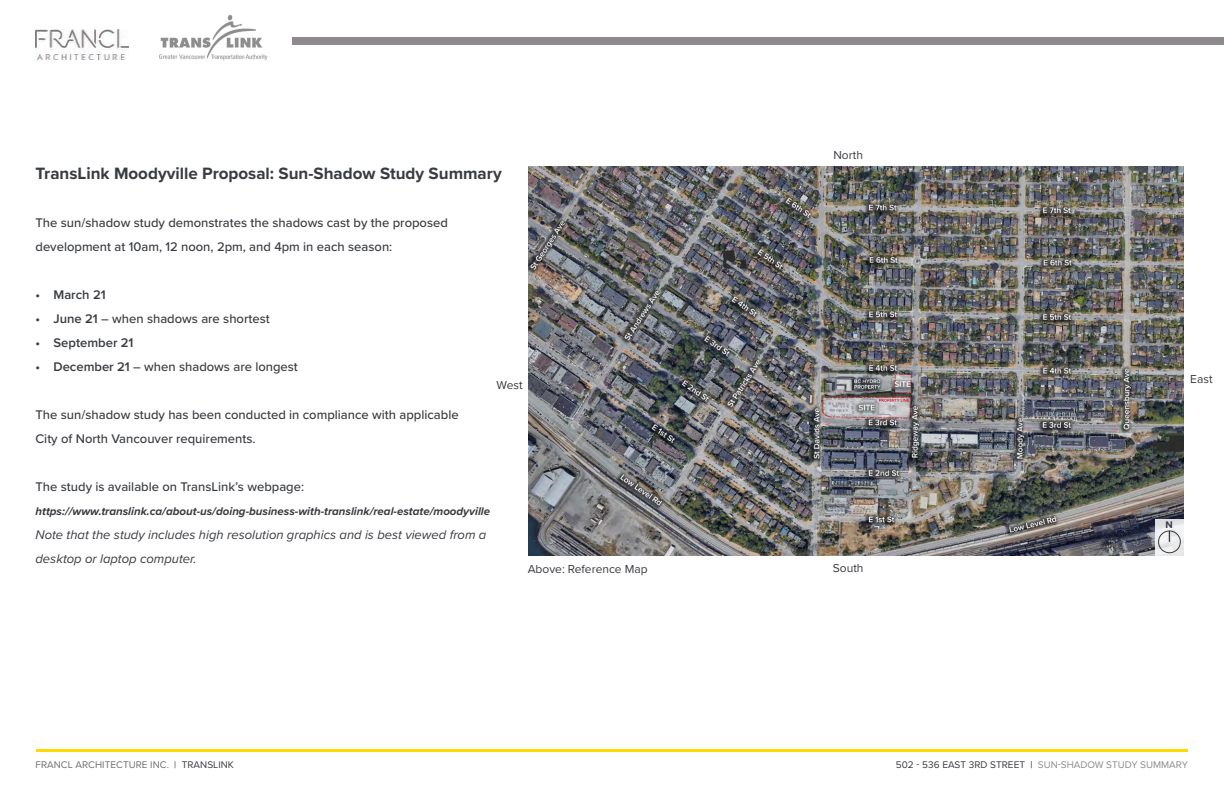
<style>
.page{position:relative;width:1224px;height:792px;background:#fff}
.page>*{position:absolute;margin:0;border:0;box-sizing:border-box;transform-origin:0 0}
.t1{font:700 17px "Proxima Nova";color:#383b40}
.t2{font:500 13px "Proxima Nova";color:#383b40}
.t3{font:italic 13px/24px "Proxima Nova";color:#383b40}
.t4{font:600 13px "Proxima Nova";color:#383b40}
.t5{font:12px "Proxima Nova";color:#383b40}
.t6{font:italic 700 11.5px "Proxima Nova";color:#383b40}
.t7{font:10px "Proxima Nova";color:#8f8a8d}
.t8{font:10px "Proxima Nova";letter-spacing:.005em;color:#706d71}
.t9{font:700 10px "Proxima Nova";color:#383b40}
.s1{font-weight:600}
.s2{color:#383b40}
.s3{color:#231f20}
</style>
<div class="page">
<hr style="left:36px;top:749px;width:1152px;height:2px;background:#fedb00">
<img style="left:528px;top:167px;width:656px;height:389px">
<svg style="left:1155px;top:519px;width:29px;height:37px"></svg>
<div style="left:292px;top:38px;width:932px;height:7px;background:#8f8a8d"></div>
<img style="left:160px;top:14px;width:107px;height:47px">
<div style="left:1158px;top:531px;width:22px;height:22px;border:1px solid #383b40;border-radius:50%"></div>
<svg style="left:35px;top:29px;width:91px;height:31px"></svg>
<img style="left:36px;top:30px;width:93px;height:29px">
<p class="t5" style="left:833px;top:146px;width:31px">North</p>
<p class="t1" style="left:36px;top:160px;width:468px">TransLink Moodyville Proposal: Sun-Shadow Study Summary</p>
<p class="t2" style="left:36px;top:213px;width:414px">The sun/shadow study demonstrates the shadows cast by the proposed</p>
<p class="t2" style="left:36px;top:237px;width:358px">development at 10am, 12 noon, 2pm, and 4pm in each season:</p>
<p class="t4" style="left:36px;top:285px;width:72px">• March 21</p>
<p class="t2" style="left:36px;top:309px;width:236px"><span class="s1">• June 21</span> – when shadows are shortest</p>
<p class="t4" style="left:36px;top:333px;width:100px">• September 21</p>
<p class="t2" style="left:36px;top:357px;width:264px"><span class="s1">• December 21</span> – when shadows are longest</p>
<p class="t2" style="left:35px;top:405px;width:425px">The sun/shadow study has been conducted in compliance with applicable</p>
<p class="t2" style="left:35px;top:429px;width:222px">City of North Vancouver requirements.</p>
<p class="t2" style="left:35px;top:477px;width:270px">The study is available on TransLink’s webpage:</p>
<p class="t6" style="left:36px;top:502px;width:456px">https://www.translink.ca/about-us/doing-business-with-translink/real-estate/moodyville</p>
<p class="t3" style="left:36px;top:522px;width:452px">Note that the study includes high resolution graphics and is best viewed from a desktop or laptop computer.</p>
<p class="t5" style="left:497px;top:376px;width:27px">West</p>
<p class="t5" style="left:528px;top:560px;width:122px">Above: Reference Map</p>
<p class="t5" style="left:833px;top:559px;width:32px">South</p>
<p class="t5" style="left:1190px;top:370px;width:24px">East</p>
<p class="t9" style="left:1166px;top:517px;width:9px">N</p>
<p class="t8" style="left:36px;top:757px;width:200px">FRANCL ARCHITECTURE INC. <span class="s2">| TRANSLINK</span></p>
<p class="t7" style="left:896px;top:757px;width:294px"><span class="s2">502 - 536 EAST 3RD STREET</span> <span class="s3">|</span> SUN-SHADOW STUDY SUMMARY</p>
</div>
